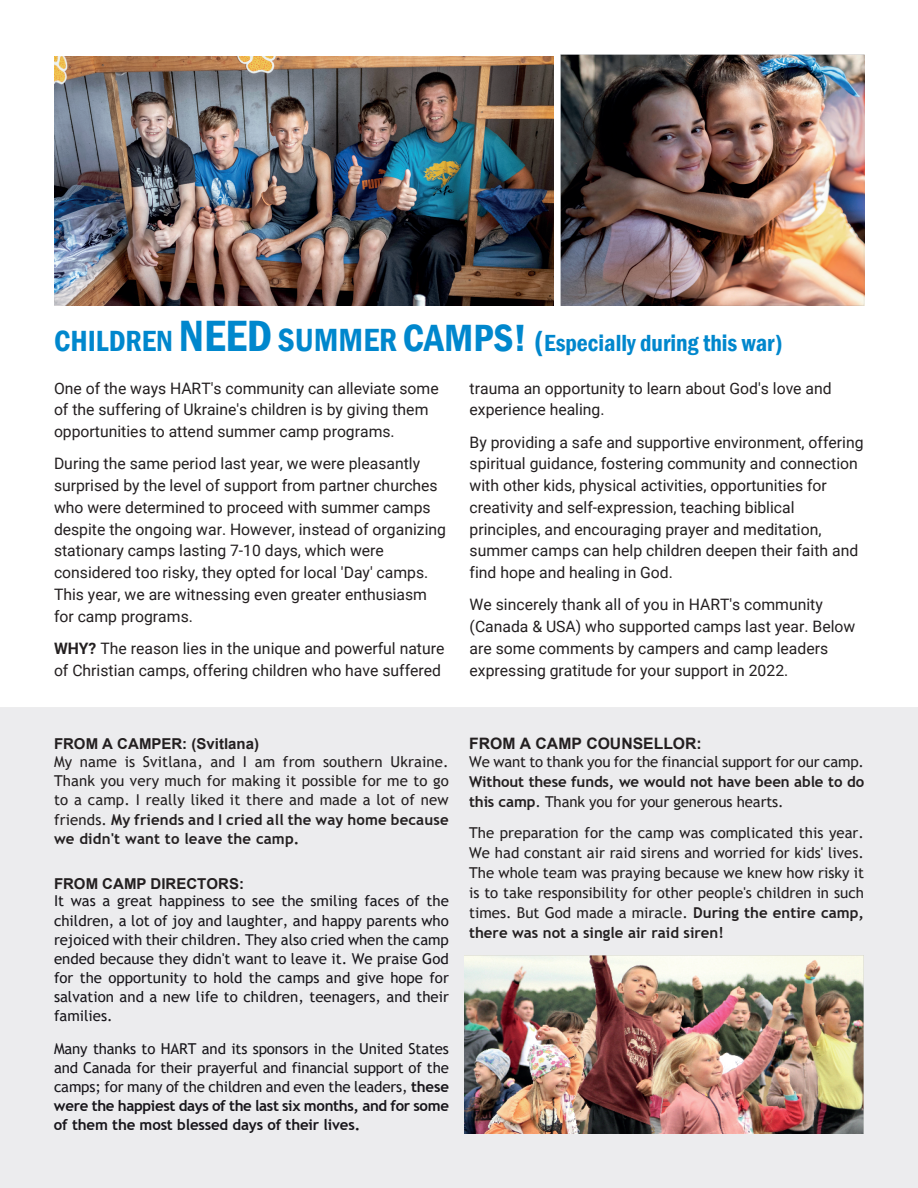
<style>
.page{position:relative;width:918px;height:1188px;background:#fff}
.page>*{position:absolute;margin:0;border:0;box-sizing:border-box;transform-origin:0 0}
.t1{font:600 condensed 24px "Franklin Gothic";color:#0087cd}
.t2{font:15.75px/21.8px "Roboto";color:#231f20}
.t3{font:700 15.75px "Arial";color:#231f20}
.t4{font:15px/19.2px "Trebuchet MS";letter-spacing:-.005em;color:#18161b;text-align:justify}
.t5{font:15px/20px "Trebuchet MS";color:#231f20;text-align:justify}
.t6{font:700 15px/20px "Trebuchet MS";letter-spacing:-.01em;color:#231f20}
.t7{font:700 15px "Arial";color:#231f20}
.s1{font-size:30px}
.s2{font-size:45px}
.s3{font-size:33px}
.s4{font-size:39px}
.s5{font-weight:700}
.s6{font-weight:400}
</style>
<div class="page">
<img style="left:54px;top:56px;width:500px;height:250px">
<img style="left:560px;top:54px;width:305px;height:252px">
<img style="left:464px;top:955px;width:400px;height:179px">
<h1 class="t1" style="left:54px;top:334px;width:730px"><span class="s1">CHILDREN</span> <span class="s2">NEED</span> <span class="s3">SUMMER</span> <span class="s4">CAMPS!</span> <span class="s1">(</span>Especially during this war)</h1>
<p class="t2" style="left:54px;top:379px;width:386px">One of the ways HART's community can alleviate some of the suffering of Ukraine's children is by giving them opportunities to attend summer camp programs.</p>
<p class="t2" style="left:54px;top:455px;width:394px">During the same period last year, we were pleasantly surprised by the level of support from partner churches who were determined to proceed with summer camps despite the ongoing war. However, instead of organizing stationary camps lasting 7-10 days, which were considered too risky, they opted for local 'Day' camps.<br>This year, we are witnessing even greater enthusiasm for camp programs.</p>
<p class="t2" style="left:54px;top:639px;width:392px"><span class="s5">WHY?</span> The reason lies in the unique and powerful nature of Christian camps, offering children who have suffered</p>
<p class="t2" style="left:470px;top:379px;width:364px">trauma an opportunity to learn about God's love and experience healing.</p>
<p class="t2" style="left:470px;top:433px;width:395px">By providing a safe and supportive environment, offering spiritual guidance, fostering community and connection with other kids, physical activities, opportunities for creativity and self-expression, teaching biblical principles, and encouraging prayer and meditation, summer camps can help children deepen their faith and find hope and healing in God.</p>
<p class="t2" style="left:470px;top:596px;width:387px">We sincerely thank all of you in HART's community (Canada &amp; USA) who supported camps last year. Below are some comments by campers and camp leaders expressing gratitude for your support in 2022.</p>
<p class="t7" style="left:54px;top:738px;width:207px">FROM A CAMPER: (Svitlana)</p>
<p class="t5" style="left:54px;top:754px;width:396px;line-height:19.2px">My name is Svitlana, and I am from southern Ukraine.<br>Thank you very much for making it possible for me to go to a camp. I really liked it there and made a lot of new friends. <span class="s5">My friends and I cried all the way home because we didn't want to leave the camp.</span></p>
<p class="t7" style="left:54px;top:878px;width:191px">FROM CAMP DIRECTORS:</p>
<p class="t4" style="left:54px;top:893px;width:396px">It was a great happiness to see the smiling faces of the children, a lot of joy and laughter, and happy parents who rejoiced with their children. They also cried when the camp ended because they didn't want to leave it. We praise God for the opportunity to hold the camps and give hope for salvation and a new life to children, teenagers, and their families.</p>
<p class="t4" style="left:54px;top:1040px;width:397px">Many thanks to HART and its sponsors in the United States and Canada for their prayerful and financial support of the camps; for many of the children and even the leaders, <span class="s5">these were the happiest days of the last six months, and for some of them the most blessed days of their lives.</span></p>
<p class="t3" style="left:469px;top:738px;width:234px">FROM A CAMP COUNSELLOR:</p>
<p class="t5" style="left:469px;top:753px;width:397px">We want to thank you for the financial support for our camp.</p>
<p class="t6" style="left:469px;top:773px;width:397px">Without these funds, we would not have been able to do this camp<span class="s6">. Thank you for your generous hearts.</span></p>
<p class="t5" style="left:469px;top:824px;width:396px">The preparation for the camp was complicated this year.<br>We had constant air raid sirens and worried for kids' lives.<br>The whole team was praying because we knew how risky it is to take responsibility for other people's children in such times. But God made a miracle. <span class="s5">During the entire camp, there was not a single air raid siren!</span></p>
</div>
